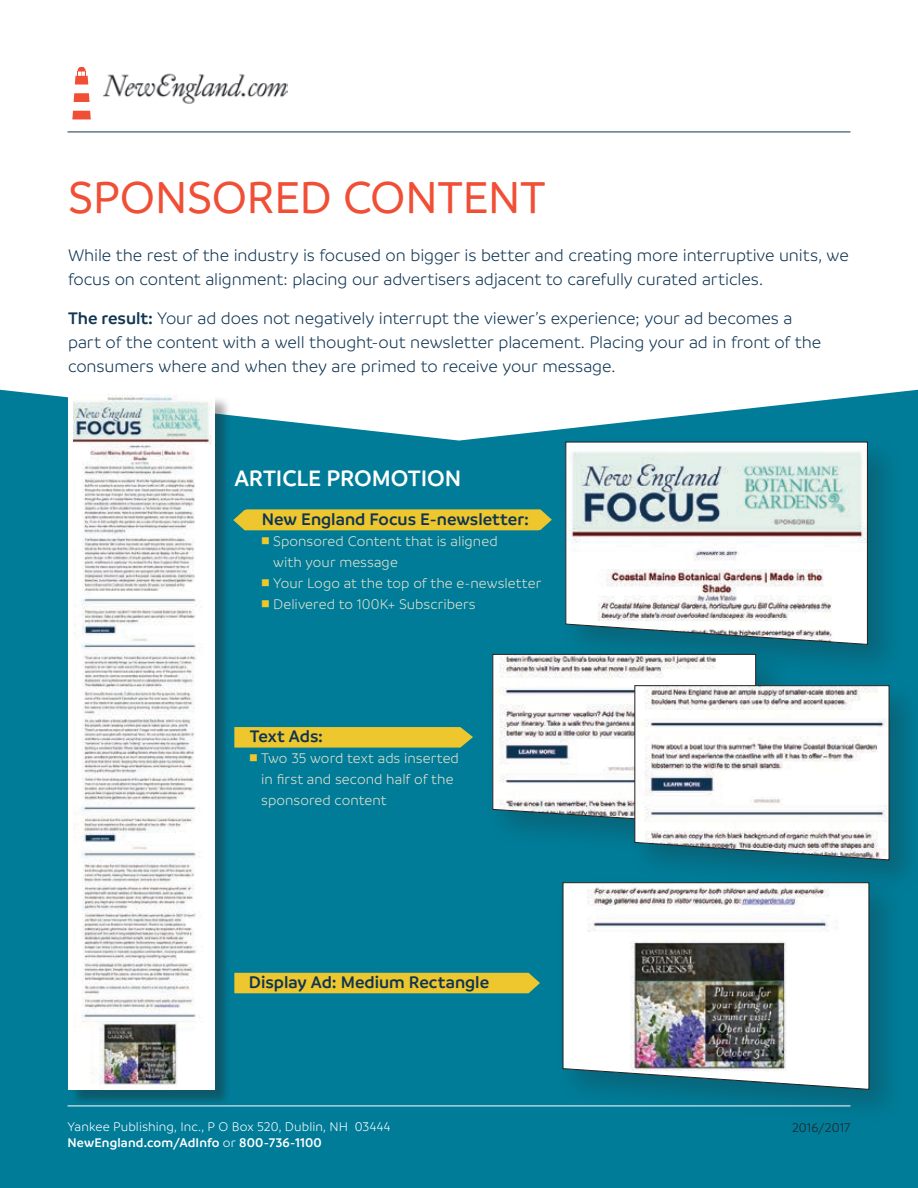
<style>
.page{position:relative;width:918px;height:1188px;background:#fff}
.page>*{position:absolute;margin:0;border:0;box-sizing:border-box;transform-origin:0 0}
.t1{font:500 48px "Branding";letter-spacing:-.01em;color:#f04f36}
.t2{font:600 24px "Branding";letter-spacing:-.005em;color:#fff}
.t3{font:300 18px/24px "Branding";letter-spacing:-.005em;color:#103552}
.t4{font:600 18px "Branding";color:#103552}
.t5{font:300 15px/21px "Branding";letter-spacing:.005em;color:#e8e4cf}
.t6{font:300 13.5px/16.5px "Branding";letter-spacing:.005em;color:#fff}
.t7{font:300 13.5px "Branding";letter-spacing:.005em;color:#231f20}
.s1{font-weight:600}
</style>
<div class="page">
<div style="left:0;top:390px;width:918px;height:798px;background:#007c98"></div>
<div style="left:559px;top:435px;width:345px;height:245px;background:#231f20;opacity:.25"></div>
<svg style="left:565px;top:441px;width:303px;height:204px"></svg>
<div style="left:234px;top:973px;width:306px;height:20px;background:#edc72d"></div>
<svg style="left:234px;top:727px;width:239px;height:21px"></svg>
<div style="left:70px;top:396px;width:161px;height:711px;background:#231f20;opacity:.38"></div>
<div style="left:68px;top:394px;width:146px;height:695px;background:#fff"></div>
<img style="left:73px;top:394px;width:139px;height:691px">
<div style="left:486px;top:648px;width:306px;height:214px;background:#231f20;opacity:.25"></div>
<svg style="left:492px;top:654px;width:264px;height:173px"></svg>
<div style="left:556px;top:876px;width:349px;height:249px;background:#231f20;opacity:.25"></div>
<img style="left:562px;top:882px;width:308px;height:208px">
<div style="left:628px;top:679px;width:290px;height:216px;background:#231f20;opacity:.25"></div>
<svg style="left:634px;top:685px;width:256px;height:176px"></svg>
<svg style="left:233px;top:509px;width:319px;height:21px"></svg>
<svg style="left:74px;top:93px;width:16px;height:9px"></svg>
<svg style="left:72px;top:111px;width:19px;height:8px"></svg>
<svg style="left:75px;top:67px;width:13px;height:18px"></svg>
<img style="left:103px;top:73px;width:184px;height:31px">
<hr style="left:68px;top:132px;width:782px;height:1px;background:#103552">
<svg style="left:834px;top:1120px;width:1px;height:27px"></svg>
<hr style="left:68px;top:1106px;width:782px;height:1px;background:#fff">
<h1 class="t1" style="left:68px;top:172px;width:479px">SPONSORED CONTENT</h1>
<p class="t3" style="left:68px;top:243px;width:782px">While the rest of the industry is focused on bigger is better and creating more interruptive units, we focus on content alignment: placing our advertisers adjacent to carefully curated articles.</p>
<p class="t3" style="left:68px;top:306px;width:755px"><span class="s1">The result:</span> Your ad does not negatively interrupt the viewer’s experience; your ad becomes a part of the content with a well thought-out newsletter placement. Placing your ad in front of the consumers where and when they are primed to receive your message.</p>
<h2 class="t2" style="left:234px;top:465px;width:228px">ARTICLE PROMOTION</h2>
<p class="t4" style="left:262px;top:510px;width:269px">New England Focus E-newsletter:</p>
<p class="t5" style="left:273px;top:531px;width:226px;text-indent:-11px"><sup>■</sup> Sponsored Content that is aligned with your message</p>
<p class="t5" style="left:262px;top:573px;width:281px"><sup>■</sup> Your Logo at the top of the e-newsletter</p>
<p class="t5" style="left:262px;top:594px;width:215px"><sup>■</sup> Delivered to 100K+ Subscribers</p>
<p class="t4" style="left:250px;top:727px;width:75px">Text Ads:</p>
<p class="t5" style="left:261px;top:748px;width:199px;text-indent:-11px"><sup>■</sup> Two 35 word text ads inserted in first and second half of the sponsored content</p>
<p class="t4" style="left:249px;top:973px;width:242px">Display Ad: Medium Rectangle</p>
<p class="t6" style="left:68px;top:1118px;width:324px">Yankee Publishing, Inc., P O Box 520, Dublin, NH 03444<br><span class="s1">NewEngland.com/AdInfo</span> or <span class="s1">800-736-1100</span></p>
<p class="t7" style="left:792px;top:1121px;width:60px">2016/2017</p>
</div>
